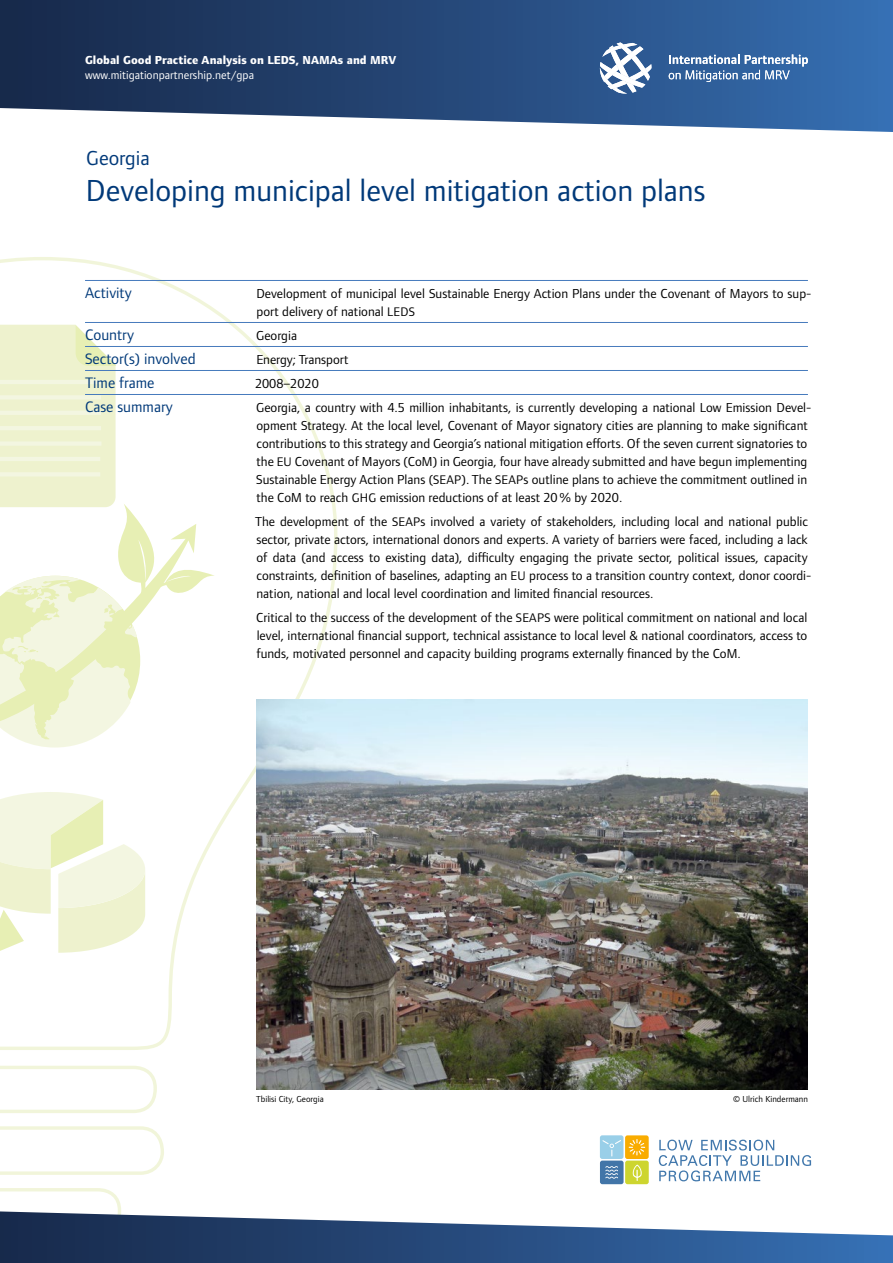
<style>
.page{position:relative;width:893px;height:1263px;background:#fff}
.page>*{position:absolute;margin:0;border:0;box-sizing:border-box;transform-origin:0 0}
.t1{font:31.5px "Foundry Form Sans";color:#003979}
.t2{font:21px "Foundry Form Sans";color:#003979}
.t3{font:15.75px/24px "Foundry Form Sans";color:#003979}
.t4{font:13.5px/18px "Foundry Form Sans";color:#000}
.t5{font:12px "Foundry Form Sans Extra Bold OSF";color:#fff}
.t6{font:12px "Foundry Form Sans";color:#fff}
.t7{font:9px "Foundry Form Sans";color:#000}
.s1{font-size:12.9px}
</style>
<div class="page">
<svg style="left:0;top:257px;width:337px;height:793px"></svg>
<svg style="left:0;top:1126px;width:164px;height:49px"></svg>
<svg style="left:0;top:1066px;width:157px;height:47px"></svg>
<svg style="left:0;top:325px;width:116px;height:178px;background:#eef2cf"></svg>
<hr style="left:0;top:472px;width:100px;height:4px;background:#f3f6e1">
<hr style="left:0;top:457px;width:100px;height:4px;background:#f3f6e1">
<div style="left:0;top:441px;width:101px;height:5px;background:#f3f6e1"></div>
<hr style="left:0;top:426px;width:101px;height:4px;background:#f3f6e1">
<hr style="left:0;top:411px;width:101px;height:4px;background:#f3f6e1">
<hr style="left:0;top:395px;width:101px;height:4px;background:#f3f6e1">
<hr style="left:0;top:380px;width:101px;height:4px;background:#f3f6e1">
<svg style="left:0;top:503px;width:215px;height:251px"></svg>
<svg style="left:0;top:792px;width:146px;height:165px"></svg>
<svg style="left:0;top:1188px;width:893px;height:75px"></svg>
<svg style="left:0;top:0;width:893px;height:132px;background:#3a5b87"></svg>
<svg style="left:659px;top:1139px;width:152px;height:42px"></svg>
<svg style="left:600px;top:1135px;width:49px;height:49px;background:#b5bd87"></svg>
<svg style="left:600px;top:43px;width:51px;height:51px"></svg>
<svg style="left:669px;top:54px;width:139px;height:28px;background:#6389b6"></svg>
<hr style="left:85px;top:280px;width:723px;height:1px;background:#477bbd">
<hr style="left:85px;top:322px;width:723px;height:1px;background:#477bbd">
<hr style="left:85px;top:346px;width:723px;height:1px;background:#477bbd">
<hr style="left:85px;top:370px;width:723px;height:1px;background:#477bbd">
<hr style="left:85px;top:394px;width:723px;height:1px;background:#477bbd">
<img style="left:256px;top:700px;width:552px;height:390px">
<p class="t5" style="left:85px;top:53px;width:313px">Global Good Practice Analysis on LEDS, NAMAs and MRV</p>
<p class="t6" style="left:85px;top:68px;width:170px">www.mitigationpartnership.net/gpa</p>
<h2 class="t2" style="left:86px;top:145px;width:65px">Georgia</h2>
<h1 class="t1" style="left:86px;top:171px;width:621px">Developing municipal level mitigation action plans</h1>
<p class="t3" style="left:85px;top:280px;width:48px">Activity</p>
<p class="t3" style="left:85px;top:322px;width:112px">Country<br>Sector(s) involved<br>Time frame<br>Case summary</p>
<p class="t4" style="left:256px;top:284px;width:557px">Development of municipal level Sustainable Energy Action Plans under the Covenant of Mayors to sup&shy;port delivery of national <span class="s1">LEDS</span></p>
<p class="t4" style="left:255px;top:323px;width:558px;line-height:24px">Georgia<br>Energy; Transport<br>2008–2020<br>Georgia, a country with 4.5 million inhabitants, is currently developing a national Low Emission Devel-</p>
<p class="t4" style="left:256px;top:416px;width:553px;text-align:justify">opment Strategy. At the local level, Covenant of Mayor signatory cities are planning to make significant contributions to this strategy and Georgia’s national mitigation efforts. Of the seven current signatories to the <span class="s1">EU</span> Covenant of Mayors (CoM) in Georgia, four have already submitted and have begun implementing Sustainable Energy Action Plans (<span class="s1">SEAP</span>). The <span class="s1">SEAP</span>s outline plans to achieve the commitment outlined in the CoM to reach <span class="s1">GHG</span> emission reductions of at least 20% by 2020.</p>
<p class="t4" style="left:255px;top:512px;width:558px">The development of the <span class="s1">SEAP</span>s involved a variety of stakeholders, including local and national public sector, private actors, international donors and experts. A variety of barriers were faced, including a lack of data (and access to existing data), difficulty engaging the private sector, political issues, capacity constraints, definition of baselines, adapting an <span class="s1">EU</span> process to a transition country context, donor coordi&shy;nation, national and local level coordination and limited financial resources.</p>
<p class="t4" style="left:256px;top:608px;width:553px;text-align:justify">Critical to the success of the development of the <span class="s1">SEAPS</span> were political commitment on national and local level, international financial support, technical assistance to local level &amp; national coordinators, access to funds, motivated personnel and capacity building programs externally financed by the CoM.</p>
<p class="t7" style="left:256px;top:1093px;width:69px">Tbilisi City, Georgia</p>
<p class="t7" style="left:733px;top:1093px;width:76px">© Ulrich Kindermann</p>
</div>
